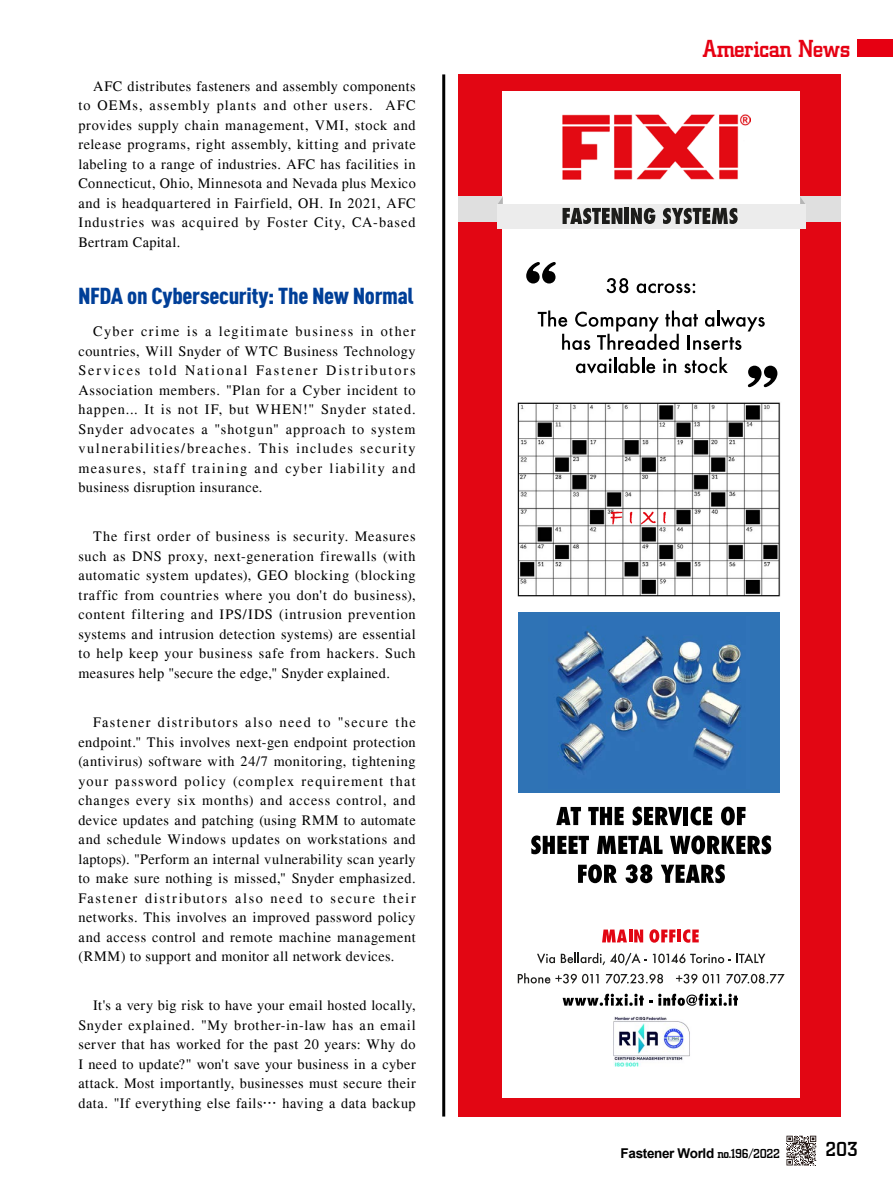
<style>
.page{position:relative;width:893px;height:1191px;background:#fff}
.page>*{position:absolute;margin:0;border:0;box-sizing:border-box;transform-origin:0 0}
.t1{font:500 25.5px "City D";letter-spacing:-.025em;color:#e60012}
.t2{font:900 22.8px "DIN Cond";letter-spacing:-.015em;color:#003f98;scale:1.05 1}
.t3{font:500 21px "City D";color:#000}
.t4{font:14.25px/19.5px "Times";letter-spacing:.04em;color:#000;text-align:justify}
.t5{font:700 13.5px "Arial";letter-spacing:-.025em;color:#000}
.s1{font-family:"DF Ming Std W5"}
.s2{font-family:"City D";font-weight:500}
</style>
<div class="page">
<div style="left:857px;top:40px;width:36px;height:17px;background:#e60012"></div>
<svg style="left:786px;top:1135px;width:30px;height:30px"></svg>
<div style="left:458px;top:74px;width:383px;height:1042px;background:#e20613"></div>
<div style="left:503px;top:91px;width:297px;height:1006px;background:#fff"></div>
<img style="left:562px;top:114px;width:188px;height:66px">
<div style="left:800px;top:197px;width:41px;height:25px;background:#dfdfdf"></div>
<svg style="left:800px;top:197px;width:5px;height:7px"></svg>
<div style="left:458px;top:197px;width:45px;height:25px;background:#dfdfdf"></div>
<svg style="left:498px;top:197px;width:5px;height:7px"></svg>
<div style="left:497px;top:204px;width:308px;height:25px;background:#ececec"></div>
<svg style="left:563px;top:208px;width:59px;height:16px"></svg>
<hr style="left:625px;top:208px;width:4px;height:16px;background:#1d1d1b">
<svg style="left:631px;top:208px;width:24px;height:16px"></svg>
<svg style="left:663px;top:208px;width:75px;height:16px"></svg>
<svg style="left:748px;top:366px;width:29px;height:21px"></svg>
<svg style="left:526px;top:262px;width:30px;height:21px"></svg>
<svg style="left:607px;top:278px;width:21px;height:15px"></svg>
<svg style="left:637px;top:283px;width:58px;height:10px"></svg>
<svg style="left:538px;top:310px;width:227px;height:40px"></svg>
<svg style="left:576px;top:357px;width:79px;height:16px"></svg>
<svg style="left:663px;top:358px;width:13px;height:15px"></svg>
<svg style="left:684px;top:357px;width:44px;height:16px"></svg>
<img style="left:517px;top:402px;width:264px;height:195px">
<svg style="left:611px;top:511px;width:11px;height:13px"></svg>
<svg style="left:630px;top:512px;width:2px;height:11px"></svg>
<svg style="left:641px;top:511px;width:15px;height:13px"></svg>
<svg style="left:663px;top:512px;width:3px;height:11px"></svg>
<svg style="left:537px;top:953px;width:18px;height:10px"></svg>
<svg style="left:561px;top:952px;width:86px;height:13px"></svg>
<svg style="left:653px;top:953px;width:112px;height:10px"></svg>
<svg style="left:518px;top:973px;width:81px;height:10px"></svg>
<svg style="left:606px;top:973px;width:57px;height:10px"></svg>
<svg style="left:676px;top:973px;width:43px;height:10px"></svg>
<svg style="left:726px;top:973px;width:59px;height:10px"></svg>
<img style="left:613px;top:1016px;width:77px;height:51px">
<svg style="left:563px;top:993px;width:175px;height:12px"></svg>
<svg style="left:602px;top:929px;width:41px;height:13px"></svg>
<svg style="left:649px;top:929px;width:50px;height:13px"></svg>
<svg style="left:556px;top:807px;width:25px;height:18px"></svg>
<svg style="left:588px;top:807px;width:36px;height:18px"></svg>
<svg style="left:633px;top:806px;width:49px;height:19px"></svg>
<div style="left:683px;top:807px;width:5px;height:18px;background:#000"></div>
<svg style="left:690px;top:806px;width:22px;height:19px"></svg>
<svg style="left:721px;top:806px;width:25px;height:19px"></svg>
<svg style="left:531px;top:835px;width:58px;height:19px"></svg>
<svg style="left:597px;top:836px;width:65px;height:18px"></svg>
<svg style="left:670px;top:835px;width:101px;height:19px"></svg>
<svg style="left:578px;top:864px;width:39px;height:19px"></svg>
<svg style="left:626px;top:864px;width:26px;height:19px"></svg>
<svg style="left:661px;top:864px;width:64px;height:19px"></svg>
<div style="left:519px;top:611px;width:261px;height:181px;background:#2f73b5"></div>
<img style="left:555px;top:627px;width:187px;height:145px">
<hr style="left:442px;top:74px;width:3px;height:1042px;background:#000">
<p class="t4" style="left:78px;top:76px;width:339px;text-indent:15px">AFC distributes fasteners and assembly components to OEMs, assembly plants and other users. AFC provides supply chain management, VMI, stock and release programs, right assembly, kitting and private labeling to a range of industries. AFC has facilities in Connecticut, Ohio, Minnesota and Nevada plus Mexico and is headquartered in Fairfield, OH. In 2021, AFC Industries was acquired by Foster City, CA-based Bertram Capital.</p>
<h2 class="t2" style="left:78px;top:282px;width:321px">NFDA on Cybersecurity: The New Normal</h2>
<p class="t4" style="left:78px;top:321px;width:339px;text-indent:15px">Cyber crime is a legitimate business in other countries, Will Snyder of WTC Business Technology Services told National Fastener Distributors Association members. "Plan for a Cyber incident to happen... It is not IF, but WHEN!" Snyder stated.<br>Snyder advocates a "shotgun" approach to system vulnerabilities/breaches. This includes security measures, staff training and cyber liability and business disruption insurance.</p>
<p class="t4" style="left:78px;top:526px;width:339px;text-indent:15px">The first order of business is security. Measures such as DNS proxy, next-generation firewalls (with automatic system updates), GEO blocking (blocking traffic from countries where you don't do business), content filtering and IPS/IDS (intrusion prevention systems and intrusion detection systems) are essential to help keep your business safe from hackers. Such measures help "secure the edge," Snyder explained.</p>
<p class="t4" style="left:78px;top:712px;width:339px;text-indent:15px">Fastener distributors also need to "secure the endpoint." This involves next-gen endpoint protection (antivirus) software with 24/7 monitoring, tightening your password policy (complex requirement that changes every six months) and access control, and device updates and patching (using RMM to automate and schedule Windows updates on workstations and laptops). "Perform an internal vulnerability scan yearly to make sure nothing is missed," Snyder emphasized.<br>Fastener distributors also need to secure their networks. This involves an improved password policy and access control and remote machine management (RMM) to support and monitor all network devices.</p>
<p class="t4" style="left:78px;top:995px;width:339px;text-indent:15px">It's a very big risk to have your email hosted locally, Snyder explained. "My brother-in-law has an email server that has worked for the past 20 years: Why do I need to update?" won't save your business in a cyber attack. Most importantly, businesses must secure their data. "If everything else fails<span class="s1">⋯</span> having a data backup</p>
<h1 class="t1" style="left:703px;top:35px;width:149px">American News</h1>
<p class="t5" style="left:621px;top:1143px;width:161px">Fastener World <span class="s2">no.196/2022</span></p>
<h3 class="t3" style="left:825px;top:1138px;width:34px">203</h3>
</div>
